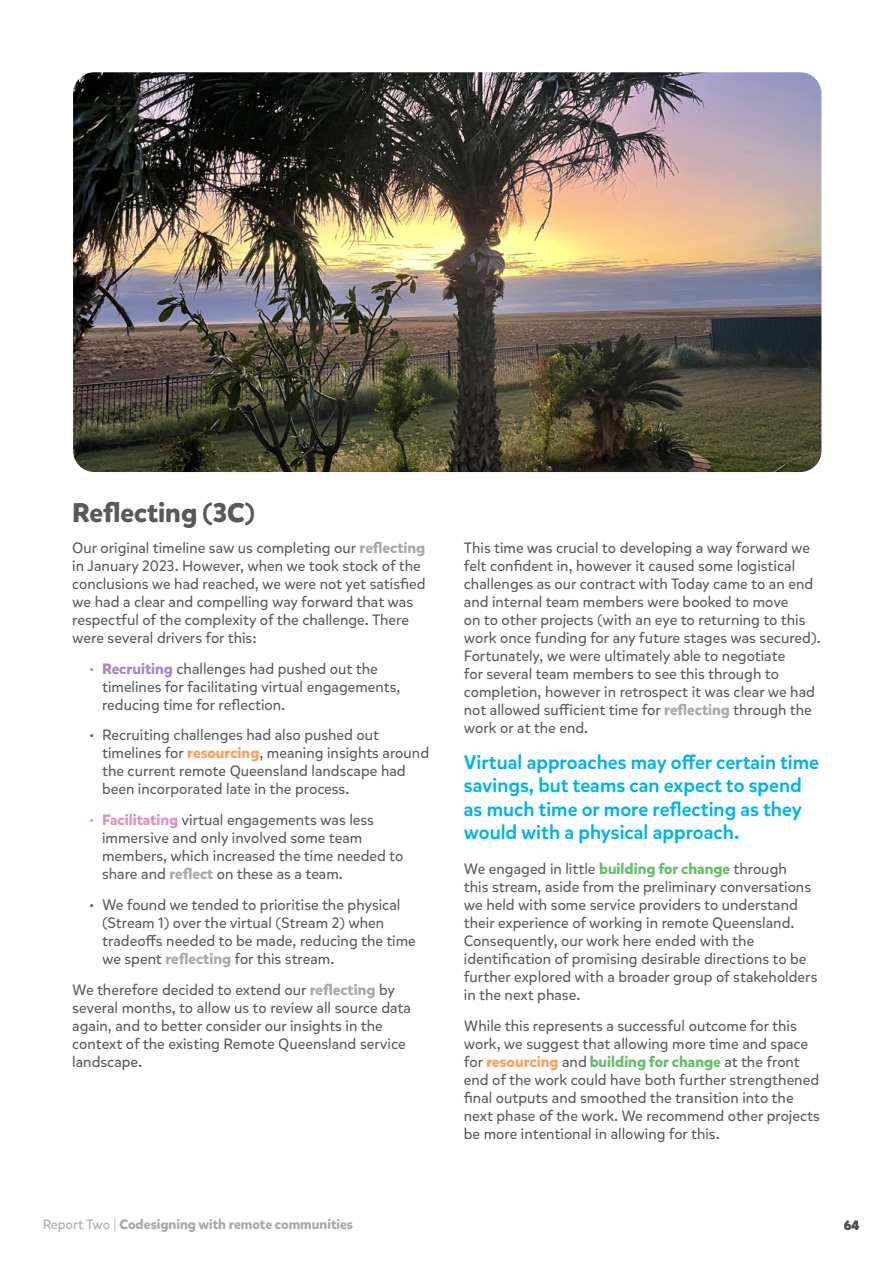
<style>
.page{position:relative;width:893px;height:1263px;background:#fff}
.page>*{position:absolute;margin:0;border:0;box-sizing:border-box;transform-origin:0 0}
.t1{font:700 27px "Mikado";color:#58595b}
.t2{font:500 19.5px/23.4px "Mikado";color:#00b3ef}
.t3{font:15px/18px "Mikado";color:#58595b}
.t4{font:700 13.5px "Mikado";color:#a7a9ac}
.t5{font:900 13.5px "Mikado";color:#4d4f53}
.s1{font-weight:700;color:#a7a9ac}
.s2{color:#a789bf}
.s3{font-weight:700;color:#a789bf}
.s4{font-weight:700;color:#f9a05c}
.s5{color:#e093bf}
.s6{font-weight:700;color:#e093bf}
.s7{font-weight:400}
.s8{font-weight:700;color:#66be6c}
</style>
<div class="page">
<img style="left:73px;top:72px;width:748px;height:400px">
<h1 class="t1" style="left:72px;top:496px;width:184px">Reflecting (3C)</h1>
<p class="t3" style="left:72px;top:539px;width:355px">Our original timeline saw us completing our <span class="s1">reflecting </span>in January 2023. However, when we took stock of the conclusions we had reached, we were not yet satisfied we had a clear and compelling way forward that was respectful of the complexity of the challenge. There were several drivers for this:</p>
<p class="t3" style="left:102px;top:660px;width:300px;text-indent:-13px"><span class="s2">•</span> <span class="s3">Recruiting</span> challenges had pushed out the timelines for facilitating virtual engagements, reducing time for reflection.</p>
<p class="t3" style="left:102px;top:726px;width:329px;text-indent:-13px">• Recruiting challenges had also pushed out timelines for <span class="s4">resourcing</span>, meaning insights around the current remote Queensland landscape had been incorporated late in the process.</p>
<p class="t3" style="left:102px;top:811px;width:303px;text-indent:-13px"><span class="s5">•</span> <span class="s6">Facilitating</span> virtual engagements was less immersive and only involved some team members, which increased the time needed to share and <span class="s1">reflect</span> on these as a team.</p>
<p class="t3" style="left:102px;top:896px;width:315px;text-indent:-13px">• We found we tended to prioritise the physical (Stream 1) over the virtual (Stream 2) when tradeoffs needed to be made, reducing the time we spent <span class="s1">reflecting</span> for this stream.</p>
<p class="t3" style="left:72px;top:981px;width:340px">We therefore decided to extend our <span class="s1">reflecting</span> by several months, to allow us to review all source data again, and to better consider our insights in the context of the existing Remote Queensland service landscape.</p>
<p class="t4" style="left:43px;top:1215px;width:312px"><span class="s7">Report Two |</span> Codesigning with remote communities</p>
<p class="t3" style="left:464px;top:539px;width:358px">This time was crucial to developing a way forward we felt confident in, however it caused some logistical challenges as our contract with Today came to an end and internal team members were booked to move<br>on to other projects (with an eye to returning to this work once funding for any future stages was secured).<br>Fortunately, we were ultimately able to negotiate<br>for several team members to see this through to completion, however in retrospect it was clear we had not allowed sufficient time for <span class="s1">reflecting</span> through the work or at the end.</p>
<h2 class="t2" style="left:464px;top:751px;width:357px">Virtual approaches may offer certain time savings, but teams can expect to spend as much time or more reflecting as they would with a physical approach.</h2>
<p class="t3" style="left:464px;top:860px;width:355px">We engaged in little <span class="s8">building for change</span> through<br>this stream, aside from the preliminary conversations we held with some service providers to understand their experience of working in remote Queensland.<br>Consequently, our work here ended with the identification of promising desirable directions to be further explored with a broader group of stakeholders in the next phase.</p>
<p class="t3" style="left:464px;top:1017px;width:358px">While this represents a successful outcome for this work, we suggest that allowing more time and space for <span class="s4">resourcing</span> and <span class="s8">building for change</span> at the front end of the work could have both further strengthened final outputs and smoothed the transition into the next phase of the work. We recommend other projects be more intentional in allowing for this.</p>
<p class="t5" style="left:844px;top:1216px;width:17px">64</p>
</div>
